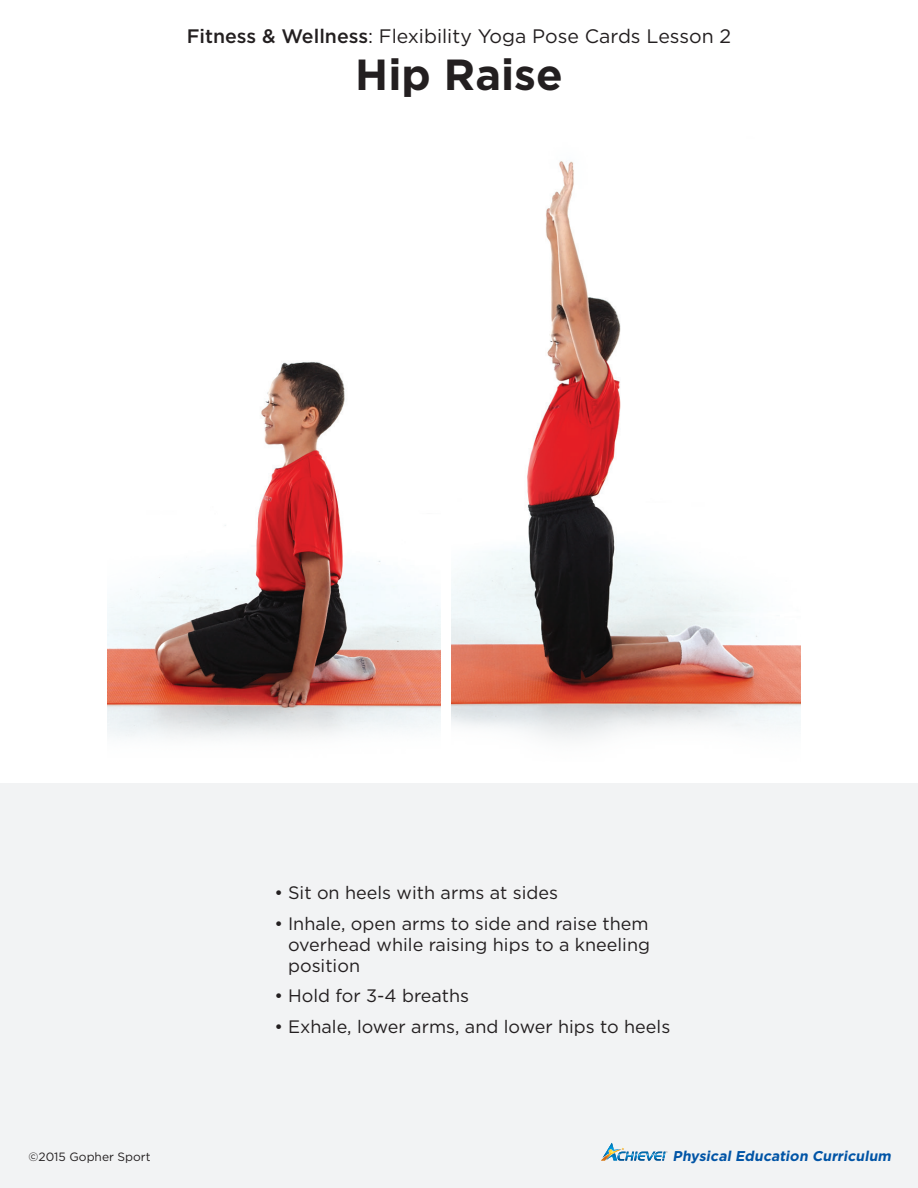
<style>
.page{position:relative;width:918px;height:1188px;background:#fff}
.page>*{position:absolute;margin:0;border:0;box-sizing:border-box;transform-origin:0 0}
.t1{font:700 43.5px "Gotham HTF";color:#231f20}
.t2{font:19.5px "Gotham HTF";color:#231f20}
.t3{font:18px/21px "Gotham HTF";color:#231f20;text-align:justify}
.t4{font:italic 700 14.1px "Gotham HTF";color:#0154a6}
.t5{font:12px "Gotham HTF";color:#231f20}
.s1{font-weight:500}
</style>
<div class="page">
<div style="left:0;top:783px;width:918px;height:405px;background:#f2f3f4"></div>
<svg style="left:601px;top:1143px;width:66px;height:18px"></svg>
<img style="left:107px;top:361px;width:333px;height:377px">
<img style="left:451px;top:161px;width:349px;height:578px">
<p class="t2" style="left:187px;top:25px;width:546px"><span class="s1">Fitness &amp; Wellness</span>: Flexibility Yoga Pose Cards Lesson 2</p>
<p class="t1" style="left:355px;top:50px;width:209px">Hip Raise</p>
<p class="t3" style="left:275px;top:882px;width:285px">• Sit on heels with arms at sides</p>
<p class="t3" style="left:288px;top:913px;width:363px;text-indent:-14px">• Inhale, open arms to side and raise them overhead while raising hips to a kneeling position</p>
<p class="t3" style="left:275px;top:985px;width:196px">• Hold for 3-4 breaths</p>
<p class="t3" style="left:275px;top:1016px;width:397px">• Exhale, lower arms, and lower hips to heels</p>
<p class="t5" style="left:29px;top:1150px;width:124px">©2015 Gopher Sport</p>
<p class="t4" style="left:673px;top:1148px;width:222px">Physical Education Curriculum</p>
</div>
